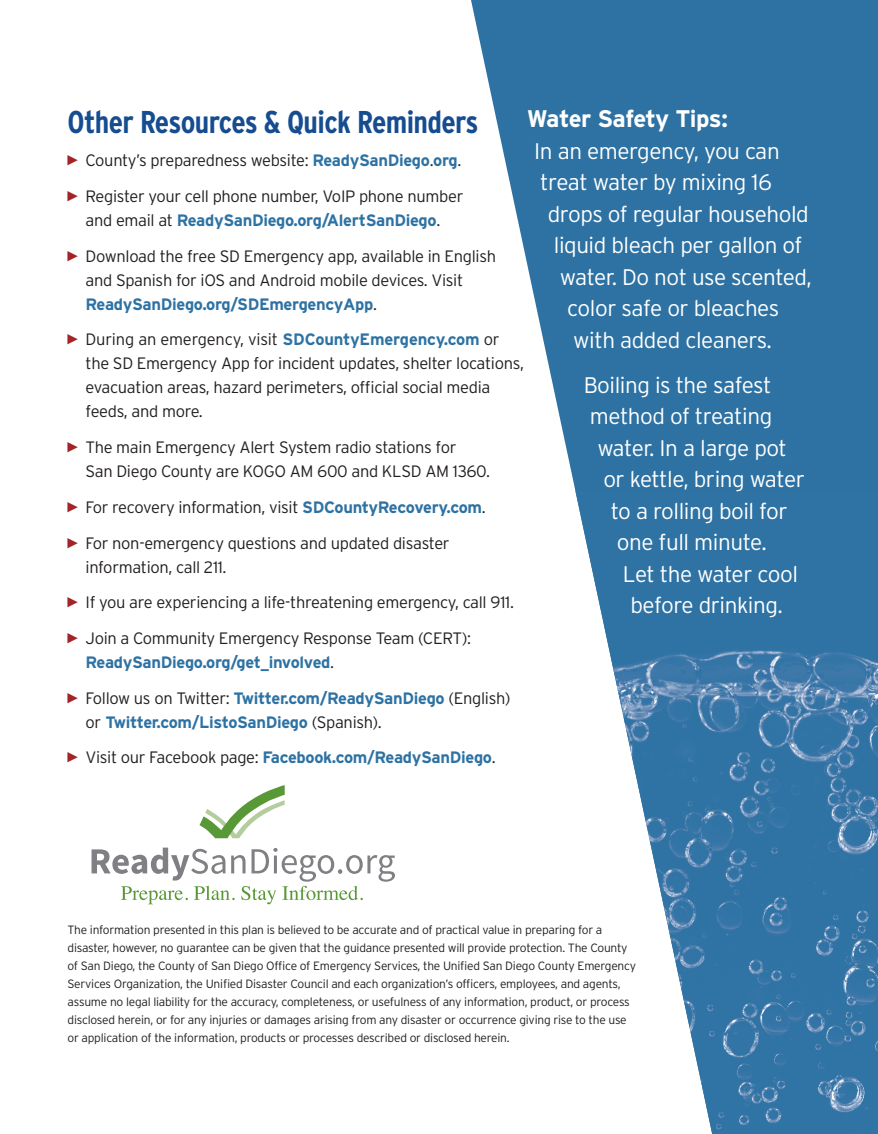
<style>
.page{position:relative;width:878px;height:1134px;background:#fff}
.page>*{position:absolute;margin:0;border:0;box-sizing:border-box;transform-origin:0 0}
.Head{font:700 condensed 31.5px "Interstate";letter-spacing:-.02em;color:#164c90}
.Sidebar_text{font:700 24px "Interstate";letter-spacing:-.03em;color:#fff}
.Sidebar_text-2{font:300 22.5px "Interstate";letter-spacing:-.02em;color:#fff}
.Bulleted_text{font:300 16.5px/24px "Interstate";letter-spacing:-.02em;color:#231f20}
.Bulleted_text-2{font:700 16.5px/24px "Interstate";letter-spacing:-.02em;color:#2d72a3}
.text_1st_para__no_in{font:300 12px/18px "Interstate";letter-spacing:-.02em;color:#231f20}
.s1{font-weight:700;color:#2d72a3}
.s2{font-weight:300;color:#231f20}
</style>
<div class="page">
<svg style="left:471px;top:0;width:407px;height:1134px;fill:#2d72a3"></svg>
<img style="left:575px;top:490px;width:302px;height:644px">
<svg style="left:92px;top:848px;width:303px;height:56px"></svg>
<svg style="left:199px;top:785px;width:86px;height:53px"></svg>
<p class="Sidebar_text" style="left:526px;top:106px;width:203px">Water Safety Tips:</p>
<p class="Sidebar_text-2" style="left:534px;top:138px;width:247px">In an emergency, you can</p>
<p class="Sidebar_text-2" style="left:540px;top:170px;width:233px">treat water by mixing 16</p>
<p class="Sidebar_text-2" style="left:548px;top:201px;width:262px">drops of regular household</p>
<p class="Sidebar_text-2" style="left:554px;top:233px;width:250px">liquid bleach per gallon of</p>
<p class="Sidebar_text-2" style="left:560px;top:264px;width:254px">water. Do not use scented,</p>
<p class="Sidebar_text-2" style="left:567px;top:296px;width:213px">color safe or bleaches</p>
<p class="Sidebar_text-2" style="left:573px;top:327px;width:200px">with added cleaners.</p>
<p class="Sidebar_text-2" style="left:584px;top:372px;width:189px">Boiling is the safest</p>
<p class="Sidebar_text-2" style="left:590px;top:404px;width:184px">method of treating</p>
<p class="Sidebar_text-2" style="left:597px;top:435px;width:191px">water. In a large pot</p>
<p class="Sidebar_text-2" style="left:603px;top:467px;width:203px">or kettle, bring water</p>
<p class="Sidebar_text-2" style="left:610px;top:498px;width:178px">to a rolling boil for</p>
<p class="Sidebar_text-2" style="left:616px;top:530px;width:151px">one full minute.</p>
<p class="Sidebar_text-2" style="left:622px;top:561px;width:177px">Let the water cool</p>
<p class="Sidebar_text-2" style="left:630px;top:593px;width:154px">before drinking.</p>
<p class="Head" style="left:68px;top:105px;width:412px">Other Resources &amp; Quick Reminders</p>
<p class="Bulleted_text" style="left:68px;top:148px;width:395px"><sup>▶</sup> County’s preparedness website: <span class="s1">ReadySanDiego</span>.<span class="s1">org</span>.</p>
<p class="Bulleted_text" style="left:68px;top:184px;width:397px;text-align:center"><sup>▶</sup> Register your cell phone number, VoIP phone number and email at <span class="s1">ReadySanDiego.org/AlertSanDiego</span>.</p>
<p class="Bulleted_text" style="left:86px;top:244px;width:412px;text-indent:-18px"><sup>▶</sup> Download the free SD Emergency app, available in English and Spanish for iOS and Android mobile devices. Visit<br><span class="s1">ReadySanDiego.org/SDEmergencyApp</span>.</p>
<p class="Bulleted_text" style="left:86px;top:327px;width:440px;text-indent:-18px"><sup>▶</sup> During an emergency, visit <span class="s1">SDCountyEmergency.com</span> or the SD Emergency App for incident updates, shelter locations, evacuation areas, hazard perimeters, official social media feeds, and more.</p>
<p class="Bulleted_text" style="left:86px;top:435px;width:406px;text-indent:-18px"><sup>▶</sup> The main Emergency Alert System radio stations for<br>San Diego County are KOGO AM 600 and KLSD AM 1360.</p>
<p class="Bulleted_text" style="left:68px;top:495px;width:419px"><sup>▶</sup> For recovery information, visit <span class="s1">SDCountyRecovery.com</span>.</p>
<p class="Bulleted_text" style="left:86px;top:531px;width:365px;text-indent:-18px"><sup>▶</sup> For non-emergency questions and updated disaster information, call 211.</p>
<p class="Bulleted_text" style="left:68px;top:590px;width:448px"><sup>▶</sup> If you are experiencing a life-threatening emergency, call 911.</p>
<p class="Bulleted_text" style="left:86px;top:626px;width:387px;text-indent:-18px"><sup>▶</sup> Join a Community Emergency Response Team (CERT):<br><span class="s1">ReadySanDiego.org/get_involved</span>.</p>
<p class="Bulleted_text-2" style="left:86px;top:686px;width:426px;text-indent:-18px"><sup>▶</sup> <span class="s2">Follow us on Twitter:</span> Twitter.com/ReadySanDiego <span class="s2">(English) or</span> Twitter.com/ListoSanDiego <span class="s2">(Spanish).</span></p>
<p class="Bulleted_text-2" style="left:68px;top:745px;width:429px"><sup>▶</sup> <span class="s2">Visit our Facebook page:</span> Facebook.com/ReadySanDiego<span class="s2">.</span></p>
<p class="text_1st_para__no_in" style="left:68px;top:920px;width:570px">The information presented in this plan is believed to be accurate and of practical value in preparing for a disaster, however, no guarantee can be given that the guidance presented will provide protection. The County of San Diego, the County of San Diego Office of Emergency Services, the Unified San Diego County Emergency Services Organization, the Unified Disaster Council and each organization’s officers, employees, and agents, assume no legal liability for the accuracy, completeness, or usefulness of any information, product, or process disclosed herein, or for any injuries or damages arising from any disaster or occurrence giving rise to the use or application of the information, products or processes described or disclosed herein.</p>
</div>
